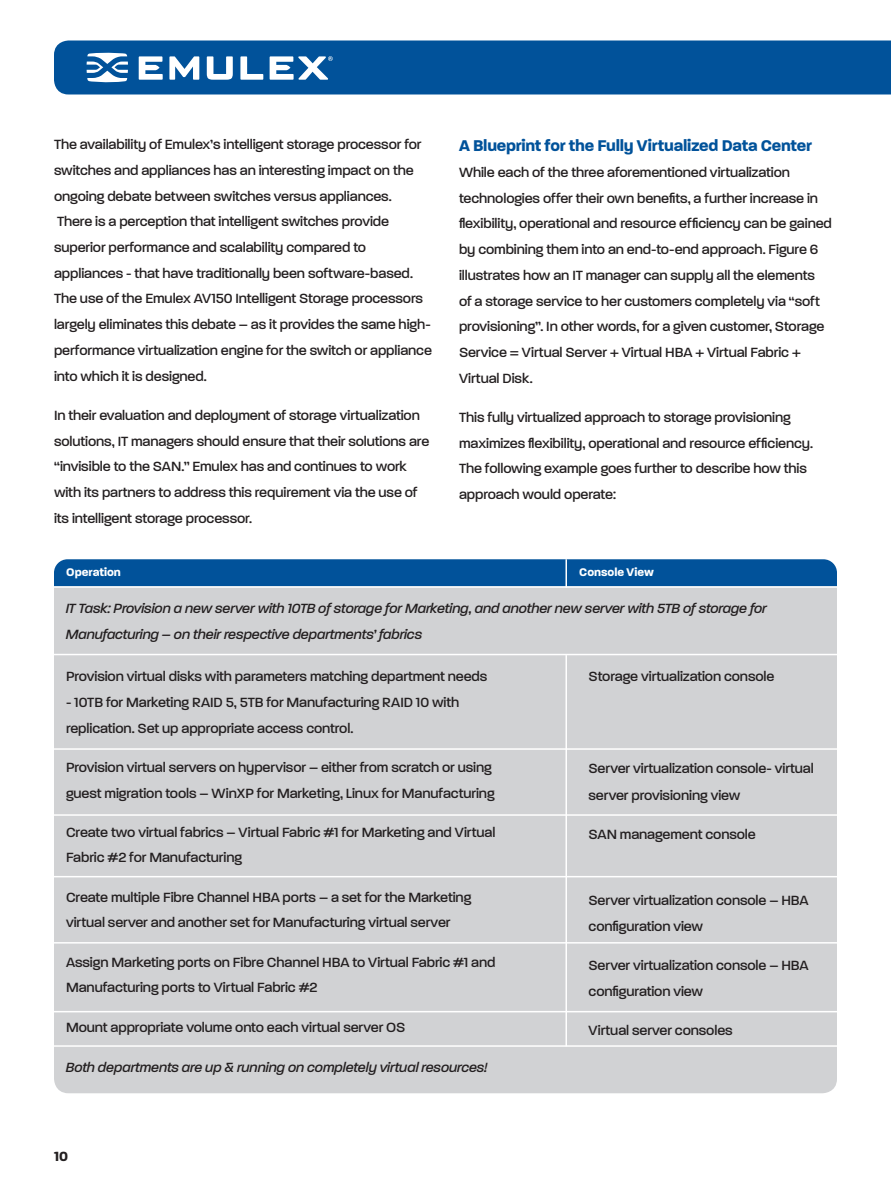
<style>
.page{position:relative;width:891px;height:1188px;background:#fff}
.page>*{position:absolute;margin:0;border:0;box-sizing:border-box;transform-origin:0 0}
.t1{font:700 21px "Paralucent";letter-spacing:-.015em;color:#01529a}
.t2{font:500 18px/25.8px "Paralucent";letter-spacing:-.005em;color:#231f20}
.t3{font:italic 500 18px/25.7px "Paralucent";letter-spacing:-.005em;color:#231f20}
.t4{font:700 18px "Paralucent";color:#231f20}
.t5{font:700 15px "Paralucent";letter-spacing:-.005em;color:#fff}
</style>
<div class="page">
<div style="left:54px;top:40px;width:836px;height:54px;background:#01529a"></div>
<svg style="left:87px;top:53px;width:41px;height:29px"></svg>
<svg style="left:169px;top:56px;width:30px;height:24px"></svg>
<svg style="left:207px;top:56px;width:26px;height:24px"></svg>
<svg style="left:240px;top:56px;width:23px;height:24px"></svg>
<svg style="left:139px;top:56px;width:24px;height:24px"></svg>
<svg style="left:270px;top:56px;width:63px;height:24px"></svg>
<svg style="left:890px;top:40px;width:1px;height:54px"></svg>
<div style="left:54px;top:562px;width:783px;height:531px;background:#d1d2d4;border-radius:15px"></div>
<div style="left:54px;top:559px;width:783px;height:27px;background:#01529a"></div>
<hr style="left:54px;top:748px;width:783px;height:2px;background:#fff">
<hr style="left:54px;top:814px;width:783px;height:2px;background:#fff">
<hr style="left:54px;top:654px;width:783px;height:1px;background:#fff">
<hr style="left:54px;top:942px;width:783px;height:2px;background:#fff">
<hr style="left:54px;top:586px;width:783px;height:2px;background:#fff">
<hr style="left:566px;top:655px;width:1px;height:391px;background:#fff">
<hr style="left:54px;top:1011px;width:783px;height:1px;background:#fff">
<hr style="left:54px;top:1045px;width:783px;height:2px;background:#fff">
<hr style="left:54px;top:876px;width:783px;height:1px;background:#fff">
<p class="t2" style="left:54px;top:131px;width:380px">The availability of Emulex’s intelligent storage processor for switches and appliances has an interesting impact on the ongoing debate between switches versus appliances.<br>There is a perception that intelligent switches provide superior performance and scalability compared to appliances - that have traditionally been software-based.<br>The use of the Emulex AV150 Intelligent Storage processors largely eliminates this debate – as it provides the same high&shy;performance virtualization engine for the switch or appliance into which it is designed.</p>
<p class="t2" style="left:54px;top:402px;width:377px">In their evaluation and deployment of storage virtualization solutions, IT managers should ensure that their solutions are “invisible to the SAN.” Emulex has and continues to work with its partners to address this requirement via the use of its intelligent storage processor.</p>
<p class="t1" style="left:459px;top:134px;width:354px">A Blueprint for the Fully Virtualized Data Center</p>
<p class="t2" style="left:459px;top:159px;width:374px">While each of the three aforementioned virtualization technologies offer their own benefits, a further increase in flexibility, operational and resource efficiency can be gained by combining them into an end-to-end approach. Figure 6 illustrates how an IT manager can supply all the elements of a storage service to her customers completely via “soft provisioning”. In other words, for a given customer, Storage Service = Virtual Server + Virtual HBA + Virtual Fabric + Virtual Disk.</p>
<p class="t2" style="left:459px;top:404px;width:356px">This fully virtualized approach to storage provisioning maximizes flexibility, operational and resource efficiency.<br>The following example goes further to describe how this approach would operate:</p>
<p class="t5" style="left:66px;top:564px;width:56px">Operation</p>
<p class="t5" style="left:579px;top:564px;width:76px">Console View</p>
<p class="t3" style="left:66px;top:595px;width:703px">IT Task: Provision a new server with 10TB of storage for Marketing, and another new server with 5TB of storage for<br>Manufacturing – on their respective departments’ fabrics</p>
<p class="t2" style="left:66px;top:663px;width:423px">Provision virtual disks with parameters matching department needs</p>
<p class="t2" style="left:66px;top:689px;width:395px">- 10TB for Marketing RAID 5, 5TB for Manufacturing RAID 10 with replication. Set up appropriate access control.</p>
<p class="t2" style="left:66px;top:754px;width:430px">Provision virtual servers on hypervisor – either from scratch or using guest migration tools – WinXP for Marketing, Linux for Manufacturing</p>
<p class="t2" style="left:66px;top:819px;width:431px">Create two virtual fabrics – Virtual Fabric #1 for Marketing and Virtual<br>Fabric #2 for Manufacturing</p>
<p class="t2" style="left:66px;top:884px;width:407px">Create multiple Fibre Channel HBA ports – a set for the Marketing virtual server and another set for Manufacturing virtual server</p>
<p class="t2" style="left:66px;top:949px;width:431px">Assign Marketing ports on Fibre Channel HBA to Virtual Fabric #1 and<br>Manufacturing ports to Virtual Fabric #2</p>
<p class="t2" style="left:66px;top:1013px;width:341px">Mount appropriate volume onto each virtual server OS</p>
<p class="t3" style="left:66px;top:1054px;width:423px">Both departments are up &amp; running on completely virtual resources!</p>
<p class="t4" style="left:54px;top:1147px;width:15px">10</p>
<p class="t2" style="left:589px;top:663px;width:187px">Storage virtualization console</p>
<p class="t2" style="left:589px;top:755px;width:227px;line-height:26.2px">Server virtualization console- virtual server provisioning view</p>
<p class="t2" style="left:589px;top:821px;width:169px">SAN management console</p>
<p class="t2" style="left:589px;top:887px;width:222px">Server virtualization console – HBA configuration view</p>
<p class="t2" style="left:589px;top:952px;width:222px">Server virtualization console – HBA configuration view</p>
<p class="t2" style="left:589px;top:1017px;width:146px">Virtual server consoles</p>
</div>
